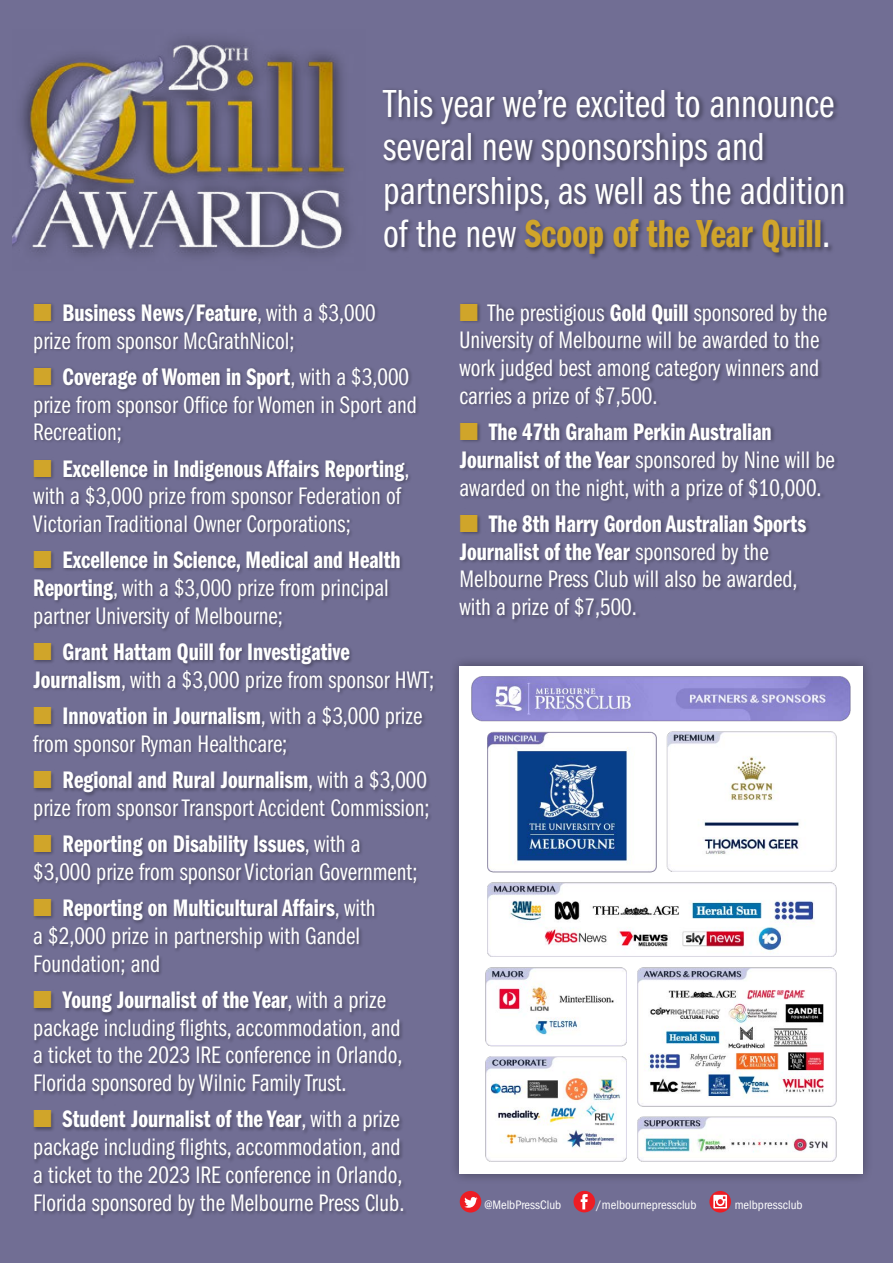
<style>
.page{position:relative;width:893px;height:1263px;background:#716e94}
.page>*{position:absolute;margin:0;border:0;box-sizing:border-box;transform-origin:0 0}
.t1{font:40.5px/43.5px "ITC Franklin Gothic Std Bk Cp";color:#fff}
.t2{font:40.5px "ITC Franklin Gothic Std Dm Cp";color:#d0a52a}
.t3{font:24.75px/27.8px "ITC Franklin Gothic Std Bk Cp";color:#fff}
.t4{font:24.75px/27.8px "ITC Franklin Gothic Std Dm Cp";color:#fff}
.t5{font:condensed 12.75px "ITC Franklin Gothic Std";color:#fff}
.s1{font-family:"ITC Franklin Gothic Std Bk Cp";color:#fff}
.s2{color:#d0a52a}
.s3{font-family:"ITC Franklin Gothic Std Bk Cp"}
.s4{font-family:"ITC Franklin Gothic Std Dm Cp"}
</style>
<div class="page">
<div style="left:33px;top:302px;width:805px;height:917px;background:#000;opacity:.3"></div>
<img style="left:13px;top:36px;width:337px;height:220px">
<div style="left:573px;top:1191px;width:22px;height:21px;background:#ed1d24;border-radius:50%"></div>
<svg style="left:581px;top:1194px;width:7px;height:15px"></svg>
<svg style="left:709px;top:1191px;width:22px;height:21px"></svg>
<svg style="left:713px;top:1195px;width:14px;height:13px"></svg>
<svg style="left:715px;top:1196px;width:10px;height:11px"></svg>
<div style="left:460px;top:1191px;width:21px;height:21px;background:#ed1d24;border-radius:50%"></div>
<svg style="left:464px;top:1197px;width:13px;height:11px"></svg>
<div style="left:449px;top:655px;width:424px;height:530px;background:#000;opacity:.35"></div>
<div style="left:459px;top:666px;width:404px;height:508px;background:#fff"></div>
<div style="left:381px;top:88px;width:467px;height:172px;background:#000;opacity:.4"></div>
<img style="left:471px;top:676px;width:380px;height:486px">
<h1 class="t1" style="left:383px;top:82px;width:464px">This year we’re excited to announce several new sponsorships and partnerships, as well as the addition</h1>
<h1 class="t2" style="left:383px;top:211px;width:449px"><span class="s1">of the new</span> Scoop of the Year Quill<span class="s1">.</span></h1>
<p class="t4" style="left:33px;top:299px;width:344px"><span class="s2">■</span> Business News/Feature<span class="s3">, with a $3,000</span></p>
<p class="t3" style="left:33px;top:327px;width:263px">prize from sponsor McGrathNicol;</p>
<p class="t4" style="left:33px;top:363px;width:377px"><span class="s2">■</span> Coverage of Women in Sport<span class="s3">, with a $3,000</span></p>
<p class="t3" style="left:33px;top:391px;width:385px">prize from sponsor Office for Women in Sport and<br>Recreation;</p>
<p class="t4" style="left:33px;top:455px;width:378px"><span class="s2">■</span> Excellence in Indigenous Affairs Reporting<span class="s3">,</span></p>
<p class="t3" style="left:33px;top:483px;width:369px">with a $3,000 prize from sponsor Federation of<br>Victorian Traditional Owner Corporations;</p>
<p class="t4" style="left:33px;top:547px;width:369px"><span class="s2">■</span> Excellence in Science, Medical and Health</p>
<p class="t3" style="left:33px;top:574px;width:357px"><span class="s4">Reporting</span>, with a $3,000 prize from principal partner University of Melbourne;</p>
<p class="t4" style="left:33px;top:638px;width:318px"><span class="s2">■</span> Grant Hattam Quill for Investigative</p>
<p class="t3" style="left:33px;top:666px;width:402px"><span class="s4">Journalism</span>, with a $3,000 prize from sponsor HWT;</p>
<p class="t4" style="left:33px;top:702px;width:391px"><span class="s2">■</span> Innovation in Journalism<span class="s3">, with a $3,000 prize</span></p>
<p class="t3" style="left:33px;top:730px;width:256px">from sponsor Ryman Healthcare;</p>
<p class="t4" style="left:33px;top:766px;width:395px"><span class="s2">■</span> Regional and Rural Journalism<span class="s3">, with a $3,000</span></p>
<p class="t3" style="left:33px;top:794px;width:398px">prize from sponsor Transport Accident Commission;</p>
<p class="t4" style="left:33px;top:830px;width:329px"><span class="s2">■</span> Reporting on Disability Issues<span class="s3">, with a</span></p>
<p class="t3" style="left:33px;top:858px;width:386px">$3,000 prize from sponsor Victorian Government;</p>
<p class="t4" style="left:33px;top:894px;width:344px"><span class="s2">■</span> Reporting on Multicultural Affairs<span class="s3">, with</span></p>
<p class="t3" style="left:33px;top:922px;width:328px">a $2,000 prize in partnership with Gandel<br>Foundation; and</p>
<p class="t4" style="left:33px;top:986px;width:354px"><span class="s2">■</span> Young Journalist of the Year<span class="s3">, with a prize</span></p>
<p class="t3" style="left:33px;top:1014px;width:371px;text-align:justify">package including flights, accommodation, and a ticket to the 2023 IRE conference in Orlando, Florida sponsored by Wilnic Family Trust.</p>
<p class="t4" style="left:33px;top:1106px;width:368px"><span class="s2">■</span> Student Journalist of the Year<span class="s3">, with a prize</span></p>
<p class="t3" style="left:33px;top:1133px;width:373px">package including flights, accommodation, and a ticket to the 2023 IRE conference in Orlando,<br>Florida sponsored by the Melbourne Press Club.</p>
<p class="t3" style="left:459px;top:299px;width:369px"><span class="s2">■</span> The prestigious <span class="s4">Gold Quill</span> sponsored by the University of Melbourne will be awarded to the work judged best among category winners and carries a prize of $7,500.</p>
<p class="t4" style="left:459px;top:418px;width:314px"><span class="s2">■</span> The 47th Graham Perkin Australian</p>
<p class="t3" style="left:459px;top:446px;width:377px"><span class="s4">Journalist of the Year</span> sponsored by Nine will be awarded on the night, with a prize of $10,000.</p>
<p class="t4" style="left:459px;top:510px;width:348px"><span class="s2">■</span> The 8th Harry Gordon Australian Sports<br>Journalist of the Year <span class="s3">sponsored by the</span></p>
<p class="t3" style="left:459px;top:566px;width:340px">Melbourne Press Club will also be awarded, with a prize of $7,500.</p>
<p class="t5" style="left:485px;top:1198px;width:78px">@MelbPressClub</p>
<p class="t5" style="left:596px;top:1198px;width:102px">/melbournepressclub</p>
<p class="t5" style="left:735px;top:1198px;width:69px">melbpressclub</p>
</div>
